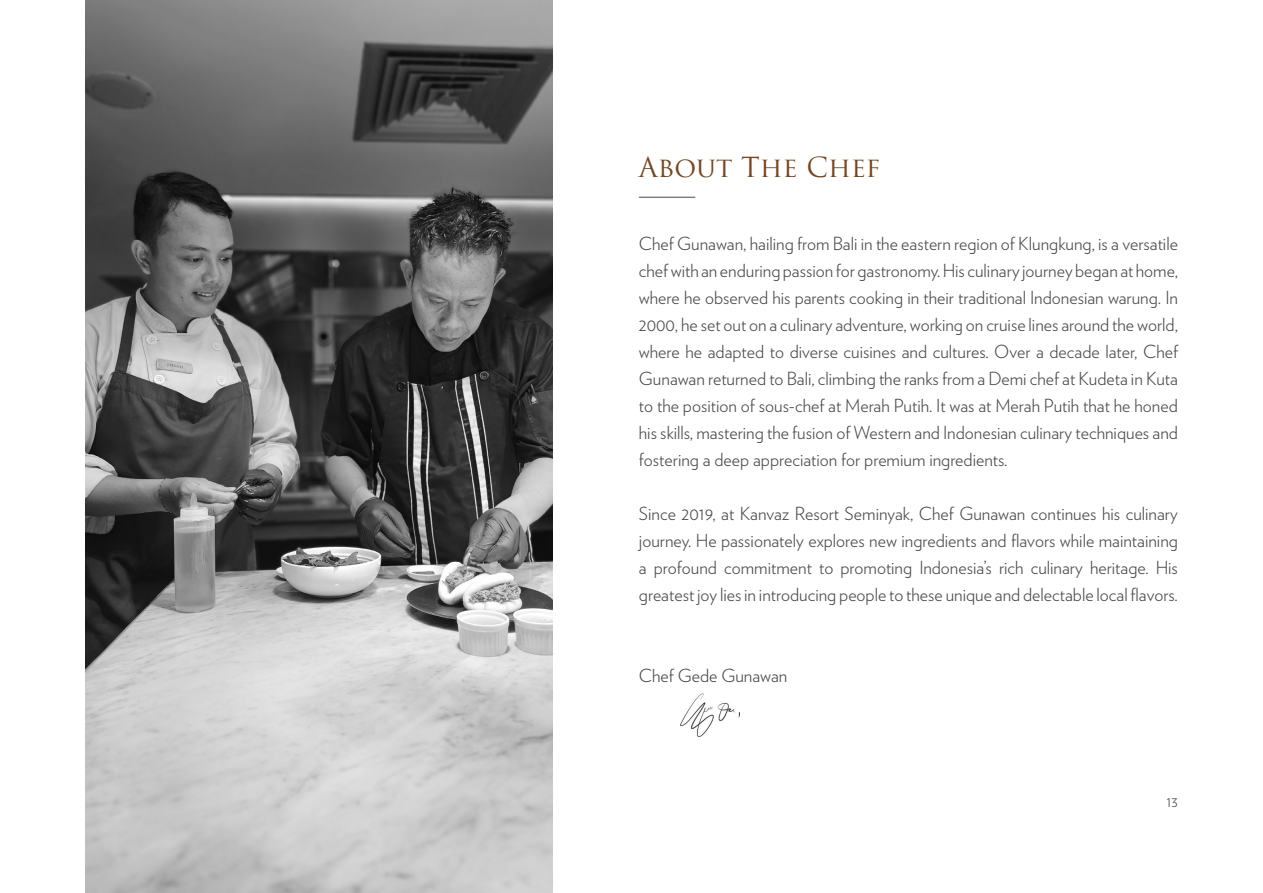
<style>
.page{position:relative;width:1263px;height:893px;background:#fff}
.page>*{position:absolute;margin:0;border:0;box-sizing:border-box;transform-origin:0 0}
.t1{font:27px "Trajan Pro";color:#77451e}
.t2{font:300 18px/27px "Verlag";color:#484848;text-align:justify}
.t3{font:300 15px "Verlag";color:#484848}
</style>
<div class="page">
<img style="left:85px;top:0;width:468px;height:893px">
<hr style="left:639px;top:197px;width:56px;height:1px;background:#494949">
<img style="left:681px;top:693px;width:58px;height:43px">
<h1 class="t1" style="left:639px;top:150px;width:243px">About The Chef</h1>
<p class="t2" style="left:639px;top:229px;width:541px">Chef Gunawan, hailing from Bali in the eastern region of Klungkung, is a versatile chef with an enduring passion for gastronomy. His culinary journey began at home, where he observed his parents cooking in their traditional Indonesian warung. In 2000, he set out on a culinary adventure, working on cruise lines around the world, where he adapted to diverse cuisines and cultures. Over a decade later, Chef Gunawan returned to Bali, climbing the ranks from a Demi chef at Kudeta in Kuta to the position of sous-chef at Merah Putih. It was at Merah Putih that he honed his skills, mastering the fusion of Western and Indonesian culinary techniques and fostering a deep appreciation for premium ingredients.</p>
<p class="t2" style="left:639px;top:499px;width:540px">Since 2019, at Kanvaz Resort Seminyak, Chef Gunawan continues his culinary journey. He passionately explores new ingredients and flavors while maintaining a profound commitment to promoting Indonesia’s rich culinary heritage. His greatest joy lies in introducing people to these unique and delectable local flavors.</p>
<p class="t2" style="left:639px;top:661px;width:150px">Chef Gede Gunawan</p>
<p class="t3" style="left:1166px;top:790px;width:13px">13</p>
</div>
